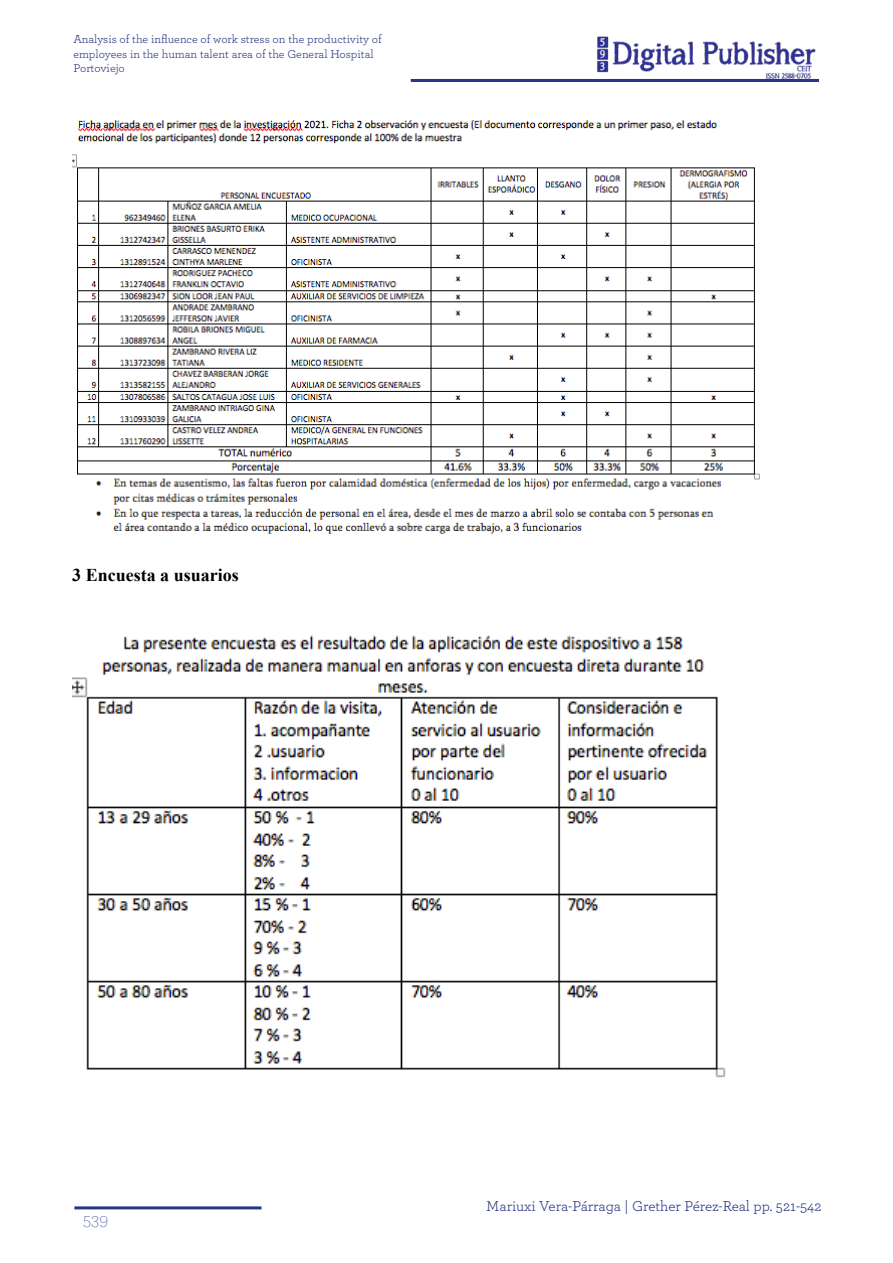
<style>
.page{position:relative;width:893px;height:1263px;background:#fff}
.page>*{position:absolute;margin:0;border:0;box-sizing:border-box;transform-origin:0 0}
.t1{font:700 18px "Times New Roman";color:#000}
.t2{font:200 18px "Archer";color:#283583}
.t3{font:15px "Archer";color:#283583}
.t4{font:12px/14.4px "Archer";color:#283583}
</style>
<div class="page">
<hr style="left:411px;top:79px;width:408px;height:3px;background:#283583">
<img style="left:597px;top:36px;width:219px;height:43px">
<hr style="left:74px;top:1206px;width:187px;height:3px;background:#283583">
<img style="left:72px;top:120px;width:688px;height:414px">
<img style="left:72px;top:635px;width:654px;height:443px">
<p class="t4" style="left:73px;top:32px;width:310px">Analysis of the influence of work stress on the productivity of employees in the human talent area of the General Hospital<br>Portoviejo</p>
<h1 class="t1" style="left:72px;top:562px;width:168px">3 Encuesta a usuarios</h1>
<h1 class="t2" style="left:83px;top:1208px;width:26px">539</h1>
<p class="t3" style="left:486px;top:1195px;width:337px">Mariuxi Vera-Párraga | Grether Pérez-Real pp. 521-542</p>
</div>
